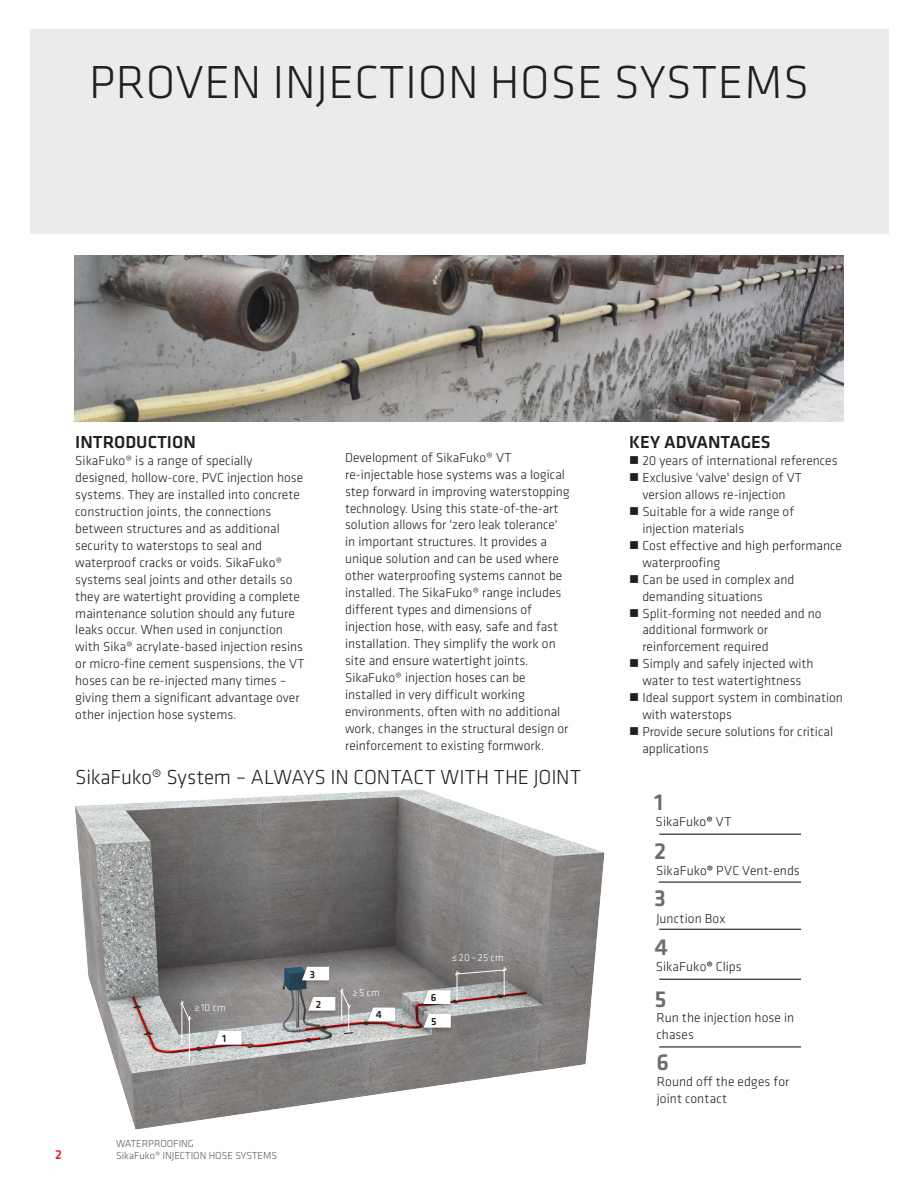
<style>
.page{position:relative;width:918px;height:1188px;background:#fff}
.page>*{position:absolute;margin:0;border:0;box-sizing:border-box;transform-origin:0 0}
.t1{font:300 48px "Klavika";letter-spacing:.015em;color:#231f20}
.t2{font:500 24px/51.8px "Klavika";color:#6c6d70}
.t3{font:500 24px "Klavika";color:#6b6b6e}
.t4{font:300 21px "Klavika";letter-spacing:-.005em;color:#231f20}
.t5{font:500 18px "Klavika";color:#231f20}
.t6{font:300 13.5px/17px "Klavika";color:#231f20}
.t7{font:500 13.5px "Klavika";color:#ee1d23}
.t8{font:500 10.8px "Klavika";color:#231f20}
.t9{font:300 10.5px/12.6px "Klavika";color:#57585a}
.t10{font:300 10.5px "Klavika";letter-spacing:.015em;color:#fff}
.s1{font-weight:500}
</style>
<div class="page">
<div style="left:30px;top:30px;width:858px;height:204px;background:#e6e7e9"></div>
<img style="left:75px;top:255px;width:768px;height:166px">
<hr style="left:659px;top:834px;width:142px;height:1px;background:#000">
<hr style="left:659px;top:979px;width:142px;height:1px;background:#000">
<hr style="left:659px;top:1047px;width:142px;height:1px;background:#000">
<hr style="left:659px;top:882px;width:142px;height:1px;background:#000">
<hr style="left:659px;top:929px;width:142px;height:1px;background:#000">
<img style="left:75px;top:789px;width:530px;height:341px">
<div style="left:211px;top:1029px;width:34px;height:21px;background:#231f20;opacity:.3"></div>
<svg style="left:214px;top:1031px;width:27px;height:14px"></svg>
<div style="left:304px;top:995px;width:34px;height:21px;background:#231f20;opacity:.3"></div>
<div style="left:364px;top:1006px;width:34px;height:21px;background:#231f20;opacity:.3"></div>
<svg style="left:368px;top:1008px;width:27px;height:13px"></svg>
<div style="left:420px;top:1012px;width:34px;height:21px;background:#231f20;opacity:.3"></div>
<svg style="left:424px;top:1014px;width:27px;height:14px"></svg>
<div style="left:420px;top:989px;width:34px;height:20px;background:#231f20;opacity:.3"></div>
<div style="left:298px;top:965px;width:34px;height:21px;background:#231f20;opacity:.3"></div>
<svg style="left:302px;top:967px;width:27px;height:13px"></svg>
<hr style="left:341px;top:988px;width:1px;height:33px;background:#fff">
<hr style="left:348px;top:1004px;width:1px;height:30px;background:#fff">
<svg style="left:343px;top:1032px;width:11px;height:3px"></svg>
<svg style="left:423px;top:967px;width:85px;height:37px;background:#9b9797"></svg>
<svg style="left:308px;top:989px;width:44px;height:22px"></svg>
<hr style="left:182px;top:1000px;width:1px;height:45px;background:#fff">
<hr style="left:189px;top:1016px;width:1px;height:46px;background:#fff">
<svg style="left:180px;top:1001px;width:12px;height:21px"></svg>
<h1 class="t1" style="left:89px;top:53px;width:722px">PROVEN INJECTION HOSE SYSTEMS</h1>
<h3 class="t5" style="left:75px;top:430px;width:122px">INTRODUCTION</h3>
<p class="t6" style="left:75px;top:452px;width:231px">SikaFuko® is a range of specially designed, hollow-core, PVC injection hose systems. They are installed into concrete construction joints, the connections between structures and as additional security to waterstops to seal and waterproof cracks or voids. SikaFuko® systems seal joints and other details so they are watertight providing a complete maintenance solution should any future leaks occur. When used in conjunction with Sika® acrylate-based injection resins or micro-fine cement suspensions, the VT hoses can be re-injected many times – giving them a significant advantage over other injection hose systems.</p>
<p class="t6" style="left:345px;top:449px;width:226px">Development of SikaFuko® VT re-injectable hose systems was a logical step forward in improving waterstopping technology. Using this state-of-the-art solution allows for 'zero leak tolerance' in important structures. It provides a unique solution and can be used where other waterproofing systems cannot be installed. The SikaFuko® range includes different types and dimensions of injection hose, with easy, safe and fast installation. They simplify the work on site and ensure watertight joints.<br>SikaFuko® injection hoses can be installed in very difficult working environments, often with no additional work, changes in the structural design or reinforcement to existing formwork.</p>
<h3 class="t4" style="left:75px;top:765px;width:507px">SikaFuko® System – ALWAYS IN CONTACT WITH THE JOINT</h3>
<p class="t7" style="left:55px;top:1146px;width:8px">2</p>
<p class="t10" style="left:194px;top:1002px;width:33px">≥10 cm</p>
<p class="t8" style="left:222px;top:1031px;width:6px">1</p>
<p class="t8" style="left:310px;top:967px;width:7px">3</p>
<p class="t8" style="left:316px;top:997px;width:7px">2</p>
<p class="t10" style="left:352px;top:986px;width:29px">≥5 cm</p>
<p class="t8" style="left:376px;top:1008px;width:8px">4</p>
<p class="t9" style="left:116px;top:1137px;width:163px">WATERPROOFING<br>SikaFuko® INJECTION HOSE SYSTEMS</p>
<p class="t8" style="left:431px;top:990px;width:7px">6</p>
<p class="t8" style="left:431px;top:1014px;width:7px">5</p>
<p class="t10" style="left:452px;top:952px;width:53px">≤20–25 cm</p>
<h3 class="t5" style="left:629px;top:430px;width:143px">KEY ADVANTAGES</h3>
<p class="t6" style="left:629px;top:452px;width:210px">■ 20 years of international references</p>
<p class="t6" style="left:629px;top:469px;width:174px;text-align:center">■ Exclusive 'valve' design of VT version allows re-injection</p>
<p class="t6" style="left:642px;top:503px;width:153px;text-indent:-13px">■ Suitable for a wide range of injection materials</p>
<p class="t6" style="left:642px;top:537px;width:201px;text-indent:-13px">■ Cost effective and high performance waterproofing</p>
<p class="t6" style="left:642px;top:571px;width:154px;text-indent:-13px">■ Can be used in complex and demanding situations</p>
<p class="t6" style="left:642px;top:604px;width:181px;text-indent:-13px">■ Split-forming not needed and no additional formwork or reinforcement required</p>
<p class="t6" style="left:629px;top:655px;width:186px;text-align:center">■ Simply and safely injected with water to test watertightness</p>
<p class="t6" style="left:642px;top:689px;width:202px;text-indent:-13px">■ Ideal support system in combination with waterstops</p>
<p class="t6" style="left:642px;top:723px;width:192px;text-indent:-13px">■ Provide secure solutions for critical applications</p>
<h2 class="t2" style="left:654px;top:776px;width:11px">1</h2>
<p class="t6" style="left:656px;top:813px;width:77px">SikaFuko<span class="s1">®</span> VT</p>
<h2 class="t3" style="left:654px;top:834px;width:14px">2</h2>
<p class="t6" style="left:656px;top:862px;width:145px">SikaFuko<span class="s1">®</span> PVC Vent-ends</p>
<h2 class="t3" style="left:654px;top:882px;width:13px">3</h2>
<p class="t6" style="left:656px;top:910px;width:71px">Junction Box</p>
<h2 class="t2" style="left:654px;top:921px;width:15px">4<br>5</h2>
<p class="t6" style="left:656px;top:958px;width:88px">SikaFuko<span class="s1">®</span> Clips</p>
<p class="t6" style="left:656px;top:1009px;width:139px">Run the injection hose in chases</p>
<p class="t6" style="left:657px;top:1073px;width:134px">Round off the edges for joint contact</p>
<h2 class="t2" style="left:656px;top:1036px;width:14px">6</h2>
</div>
